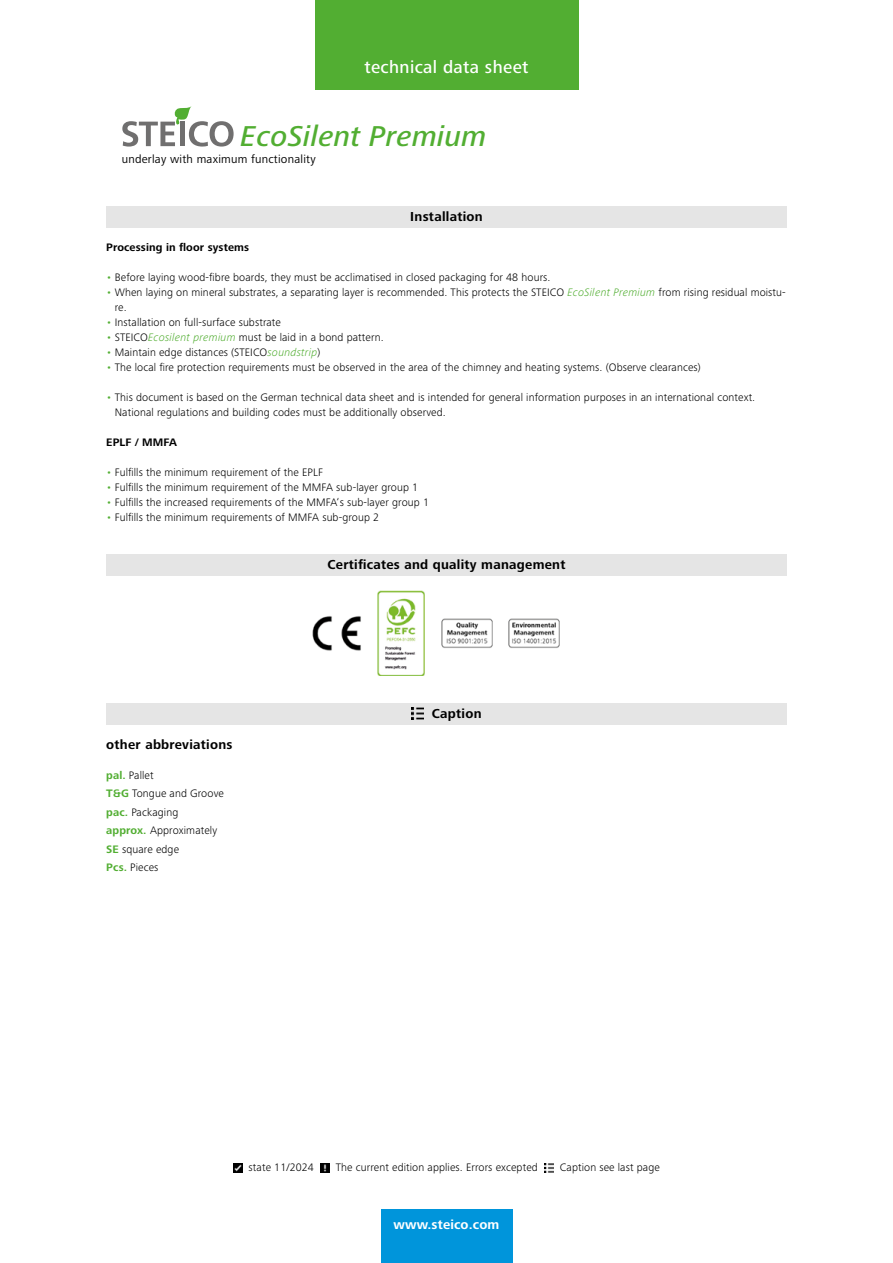
<style>
.page{position:relative;width:893px;height:1263px;background:#fff}
.page>*{position:absolute;margin:0;border:0;box-sizing:border-box;transform-origin:0 0}
.t1{font:italic 500 29.7px "Frutiger Next LTW1 G";letter-spacing:.01em;color:#52ae32}
.t2{font:500 18px "Frutiger Next LTW1 G";letter-spacing:.02em;color:#fff}
.t3{font:700 13.5px "Frutiger Next LTW1 G";letter-spacing:.02em;color:#000}
.t4{font:700 13.5px "Frutiger Next LTW1 G";letter-spacing:.01em;color:#fff}
.t5{font:12px "Frutiger Next LTW1 G";letter-spacing:.02em;color:#000}
.t6{font:300 11.25px/18.5px "Frutiger Next LTW1 G";letter-spacing:.01em;color:#000}
.t7{font:700 11.25px "Frutiger Next LTW1 G";letter-spacing:.01em;color:#000}
.s1{color:#52ae32}
.s2{font-style:italic;color:#52ae32}
.s3{font-weight:700;color:#52ae32}
</style>
<div class="page">
<svg style="left:122px;top:106px;width:112px;height:41px"></svg>
<div style="left:106px;top:206px;width:681px;height:21px;background:#e5e5e5"></div>
<div style="left:106px;top:554px;width:681px;height:21px;background:#e5e5e5"></div>
<img style="left:312px;top:590px;width:248px;height:85px">
<div style="left:106px;top:703px;width:681px;height:21px;background:#e5e5e5"></div>
<svg style="left:411px;top:707px;width:12px;height:13px"></svg>
<div style="left:315px;top:0;width:263px;height:89px;background:#52ae32"></div>
<div style="left:381px;top:1210px;width:131px;height:53px;background:#0095db"></div>
<svg style="left:233px;top:1163px;width:9px;height:9px"></svg>
<svg style="left:320px;top:1163px;width:10px;height:9px"></svg>
<svg style="left:544px;top:1163px;width:10px;height:9px"></svg>
<h2 class="t2" style="left:364px;top:56px;width:166px">technical data sheet</h2>
<h1 class="t1" style="left:241px;top:119px;width:247px">EcoSilent Premium</h1>
<p class="t5" style="left:122px;top:152px;width:195px">underlay with maximum functionality</p>
<p class="t3" style="left:410px;top:209px;width:74px">Installation</p>
<p class="t7" style="left:106px;top:240px;width:144px">Processing in floor systems</p>
<p class="t6" style="left:106px;top:268px;width:446px"><span class="s1">•</span> Before laying wood-fibre boards, they must be acclimatised in closed packaging for 48 hours.</p>
<p class="t6" style="left:115px;top:284px;width:672px;line-height:15px;text-indent:-9px"><span class="s1">•</span> When laying on mineral substrates, a separating layer is recommended. This protects the STEICO <span class="s2">EcoSilent Premium</span> from rising residual moistu&shy;re.</p>
<p class="t6" style="left:106px;top:312px;width:176px"><span class="s1">•</span> Installation on full-surface substrate</p>
<p class="t6" style="left:106px;top:327px;width:279px"><span class="s1">•</span> STEICO<span class="s2">Ecosilent premium</span> must be laid in a bond pattern.</p>
<p class="t6" style="left:106px;top:342px;width:216px"><span class="s1">•</span> Maintain edge distances (STEICO<span class="s2">soundstrip</span>)</p>
<p class="t6" style="left:106px;top:357px;width:596px"><span class="s1">•</span> The local fire protection requirements must be observed in the area of the chimney and heating systems. (Observe clearances)</p>
<p class="t6" style="left:115px;top:389px;width:642px;line-height:15px;text-indent:-9px"><span class="s1">•</span> This document is based on the German technical data sheet and is intended for general information purposes in an international context.<br>National regulations and building codes must be additionally observed.</p>
<p class="t7" style="left:106px;top:435px;width:72px">EPLF / MMFA</p>
<p class="t6" style="left:106px;top:462px;width:218px"><span class="s1">•</span> Fulfills the minimum requirement of the EPLF</p>
<p class="t6" style="left:106px;top:477px;width:313px"><span class="s1">•</span> Fulfills the minimum requirement of the MMFA sub-layer group 1</p>
<p class="t6" style="left:106px;top:492px;width:324px"><span class="s1">•</span> Fulfills the increased requirements of the MMFA‘s sub-layer group 1</p>
<p class="t6" style="left:106px;top:507px;width:274px"><span class="s1">•</span> Fulfills the minimum requirements of MMFA sub-group 2</p>
<p class="t3" style="left:327px;top:557px;width:240px">Certificates and quality management</p>
<p class="t3" style="left:106px;top:737px;width:128px">other abbreviations</p>
<p class="t6" style="left:106px;top:766px;width:119px"><span class="s3">pal.</span> Pallet<br><span class="s3">T&amp;G</span> Tongue and Groove <span class="s3">pac.</span> Packaging<br><span class="s3">approx.</span> Approximately<br><span class="s3">SE</span> square edge<br><span class="s3">Pcs.</span> Pieces</p>
<p class="t3" style="left:432px;top:705px;width:51px">Caption</p>
<p class="t6" style="left:249px;top:1158px;width:67px">state 11/2024</p>
<p class="t6" style="left:336px;top:1158px;width:204px">The current edition applies. Errors excepted</p>
<p class="t6" style="left:560px;top:1158px;width:101px">Caption see last page</p>
<p class="t4" style="left:394px;top:1217px;width:107px">www.steico.com</p>
</div>
